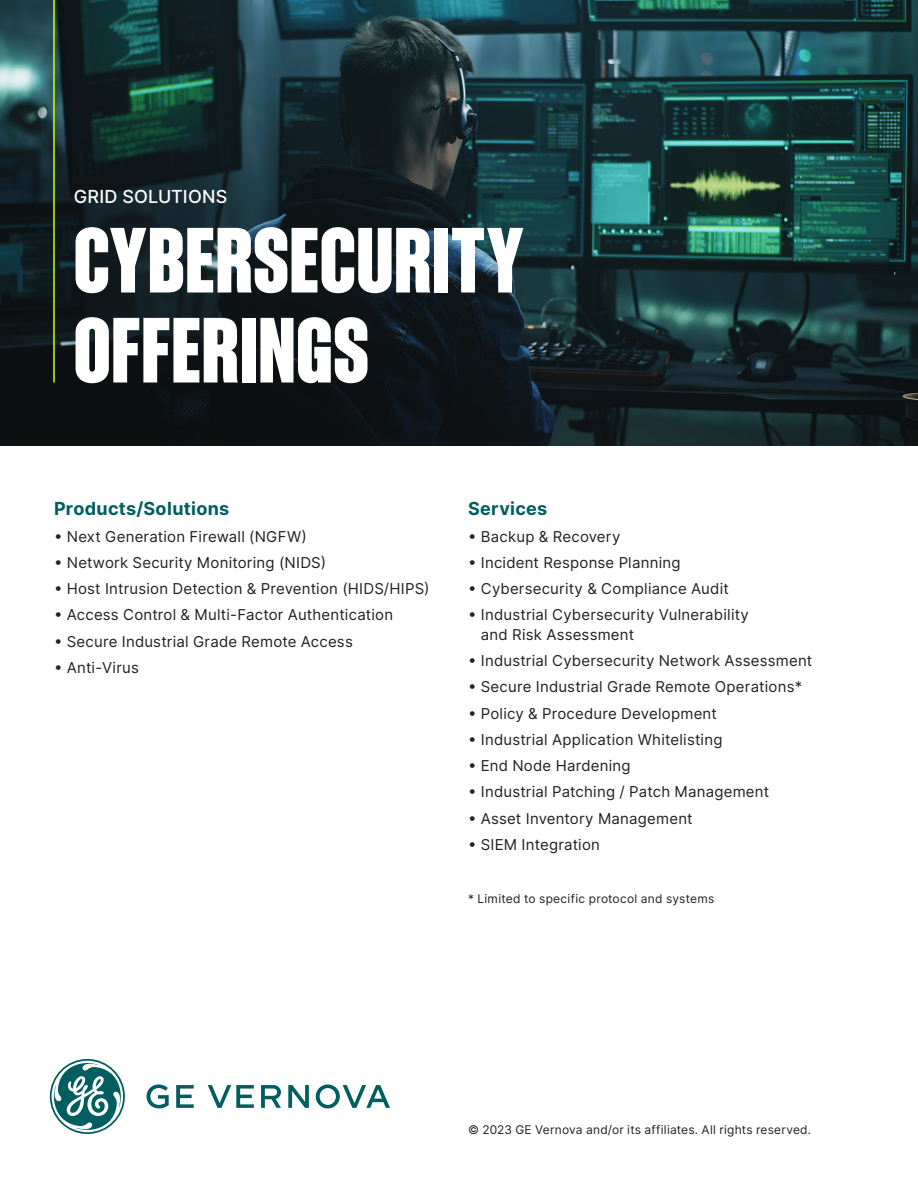
<style>
.page{position:relative;width:918px;height:1188px;background:#fff}
.page>*{position:absolute;margin:0;border:0;box-sizing:border-box;transform-origin:0 0}
.t1{font:800 90px/90px "Sons Condensed";letter-spacing:.01em;color:#fff}
.t2{font:700 18px "Inter";letter-spacing:.02em;color:#005e60}
.t3{font:500 18px "Inter";letter-spacing:.01em;color:#fff}
.t4{font:15px/19.5px "Inter";letter-spacing:.015em;color:#212121}
.t5{font:12px "Inter";letter-spacing:.02em;color:#212121}
</style>
<div class="page">
<img style="left:0;top:0;width:918px;height:446px">
<svg style="left:50px;top:1059px;width:340px;height:75px"></svg>
<hr style="left:53px;top:0;width:2px;height:382px;background:#c8ff08">
<p class="t3" style="left:74px;top:184px;width:155px">GRID SOLUTIONS</p>
<p class="t1" style="left:74px;top:215px;width:451px">CYBERSECURITY<br>OFFERINGS</p>
<p class="t2" style="left:54px;top:496px;width:177px">Products/Solutions</p>
<p class="t4" style="left:54px;top:526px;width:254px">• Next Generation Firewall (NGFW)</p>
<p class="t4" style="left:54px;top:552px;width:274px">• Network Security Monitoring (NIDS)</p>
<p class="t4" style="left:54px;top:579px;width:377px">• Host Intrusion Detection &amp; Prevention (HIDS/HIPS)</p>
<p class="t4" style="left:54px;top:605px;width:341px">• Access Control &amp; Multi-Factor Authentication</p>
<p class="t4" style="left:54px;top:631px;width:300px">• Secure Industrial Grade Remote Access</p>
<p class="t4" style="left:54px;top:657px;width:86px">• Anti-Virus</p>
<p class="t2" style="left:468px;top:496px;width:81px">Services</p>
<p class="t4" style="left:468px;top:526px;width:154px">• Backup &amp; Recovery</p>
<p class="t4" style="left:468px;top:552px;width:214px">• Incident Response Planning</p>
<p class="t4" style="left:468px;top:579px;width:262px">• Cybersecurity &amp; Compliance Audit</p>
<p class="t4" style="left:481px;top:605px;width:270px;text-indent:-13px">• Industrial Cybersecurity Vulnerability and Risk Assessment</p>
<p class="t4" style="left:468px;top:651px;width:346px">• Industrial Cybersecurity Network Assessment</p>
<p class="t4" style="left:468px;top:677px;width:336px">• Secure Industrial Grade Remote Operations*</p>
<p class="t4" style="left:468px;top:703px;width:250px">• Policy &amp; Procedure Development</p>
<p class="t4" style="left:468px;top:729px;width:256px">• Industrial Application Whitelisting</p>
<p class="t4" style="left:468px;top:756px;width:164px">• End Node Hardening</p>
<p class="t4" style="left:468px;top:782px;width:303px">• Industrial Patching / Patch Management</p>
<p class="t4" style="left:468px;top:808px;width:226px">• Asset Inventory Management</p>
<p class="t4" style="left:468px;top:834px;width:134px">• SIEM Integration</p>
<p class="t5" style="left:468px;top:890px;width:248px">* Limited to specific protocol and systems</p>
<p class="t5" style="left:468px;top:1121px;width:345px">© 2023 GE Vernova and/or its affiliates. All rights reserved.</p>
</div>
